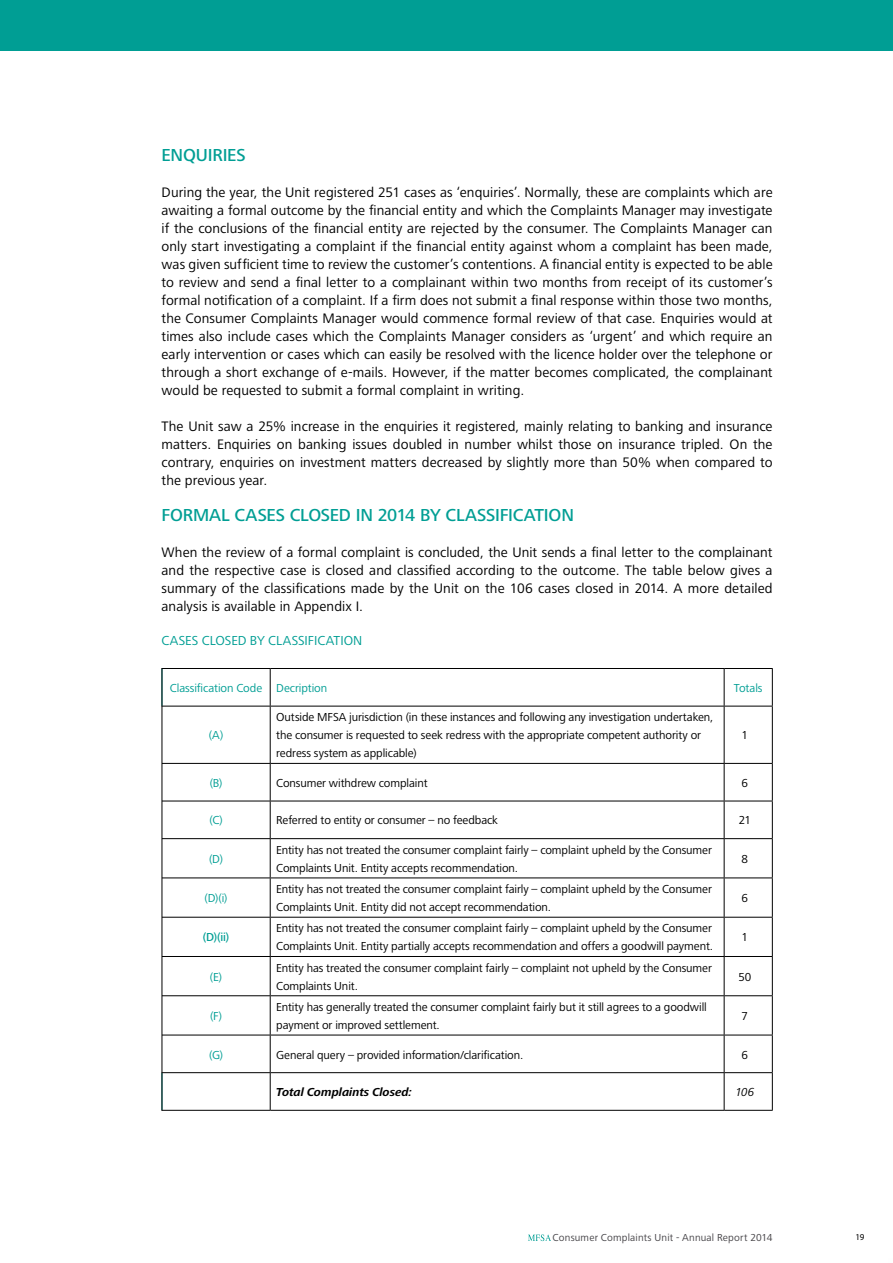
<style>
.page{position:relative;width:893px;height:1263px;background:#fff}
.page>*{position:absolute;margin:0;border:0;box-sizing:border-box;transform-origin:0 0}
.t1{font:500 18px "Frutiger Next LT";letter-spacing:-.01em;color:#009e94}
.t2{font:14.25px/18px "Frutiger Next LT";letter-spacing:.005em;color:#000;text-align:justify}
.t3{font:13.5px "Frutiger Next LT";letter-spacing:.04em;color:#009e94}
.t4{font:12px/18px "Frutiger Next LT";letter-spacing:-.01em;color:#000}
.t5{font:12px "Frutiger Next LT";letter-spacing:-.005em;color:#009e94}
.t6{font:italic 700 12px "Frutiger Next LT";letter-spacing:-.005em;color:#000}
.t7{font:500 12px "Frutiger Next LT";color:#009e94}
.t8{font:italic 12px "Frutiger Next LT";color:#000}
.t9{font:10.5px "Frutiger Next LT";letter-spacing:.015em;color:#454347}
.t10{font:9px "Myriad Pro";color:#000}
</style>
<div class="page">
<div style="left:0;top:0;width:893px;height:51px;background:#009e94"></div>
<svg style="left:528px;top:1234px;width:23px;height:7px"></svg>
<svg style="left:163px;top:1073px;width:561px;height:37px"></svg>
<hr style="left:270px;top:668px;width:454px;height:1px;background:#000">
<hr style="left:724px;top:668px;width:49px;height:1px;background:#000">
<hr style="left:724px;top:669px;width:1px;height:37px;background:#000">
<hr style="left:772px;top:669px;width:1px;height:37px;background:#000">
<hr style="left:270px;top:706px;width:454px;height:1px;background:#000">
<hr style="left:724px;top:706px;width:49px;height:1px;background:#000">
<hr style="left:724px;top:706px;width:1px;height:57px;background:#000">
<hr style="left:772px;top:706px;width:1px;height:57px;background:#000">
<hr style="left:270px;top:763px;width:454px;height:1px;background:#000">
<hr style="left:724px;top:763px;width:49px;height:1px;background:#000">
<hr style="left:724px;top:764px;width:1px;height:37px;background:#000">
<hr style="left:772px;top:764px;width:1px;height:37px;background:#000">
<hr style="left:270px;top:801px;width:454px;height:1px;background:#000">
<hr style="left:724px;top:801px;width:49px;height:1px;background:#000">
<hr style="left:724px;top:801px;width:1px;height:37px;background:#000">
<hr style="left:772px;top:801px;width:1px;height:37px;background:#000">
<hr style="left:270px;top:838px;width:454px;height:1px;background:#000">
<hr style="left:724px;top:838px;width:49px;height:1px;background:#000">
<hr style="left:724px;top:839px;width:1px;height:38px;background:#000">
<hr style="left:772px;top:839px;width:1px;height:38px;background:#000">
<hr style="left:270px;top:877px;width:454px;height:1px;background:#000">
<hr style="left:724px;top:877px;width:49px;height:1px;background:#000">
<hr style="left:724px;top:878px;width:1px;height:39px;background:#000">
<hr style="left:772px;top:878px;width:1px;height:39px;background:#000">
<hr style="left:270px;top:917px;width:454px;height:1px;background:#000">
<hr style="left:724px;top:917px;width:49px;height:1px;background:#000">
<hr style="left:724px;top:917px;width:1px;height:39px;background:#000">
<hr style="left:772px;top:917px;width:1px;height:39px;background:#000">
<hr style="left:270px;top:956px;width:454px;height:1px;background:#000">
<hr style="left:724px;top:956px;width:49px;height:1px;background:#000">
<hr style="left:724px;top:957px;width:1px;height:38px;background:#000">
<hr style="left:772px;top:957px;width:1px;height:38px;background:#000">
<hr style="left:270px;top:995px;width:454px;height:1px;background:#000">
<hr style="left:724px;top:995px;width:49px;height:1px;background:#000">
<hr style="left:724px;top:996px;width:1px;height:39px;background:#000">
<hr style="left:772px;top:996px;width:1px;height:39px;background:#000">
<hr style="left:270px;top:1035px;width:454px;height:1px;background:#000">
<hr style="left:724px;top:1035px;width:49px;height:1px;background:#000">
<hr style="left:724px;top:1035px;width:1px;height:37px;background:#000">
<hr style="left:772px;top:1035px;width:1px;height:37px;background:#000">
<hr style="left:270px;top:1072px;width:454px;height:1px;background:#000">
<hr style="left:724px;top:1072px;width:49px;height:1px;background:#000">
<hr style="left:724px;top:1073px;width:1px;height:37px;background:#000">
<hr style="left:772px;top:1073px;width:1px;height:37px;background:#000">
<hr style="left:270px;top:1110px;width:454px;height:1px;background:#000">
<hr style="left:724px;top:1110px;width:49px;height:1px;background:#000">
<hr style="left:162px;top:668px;width:108px;height:1px;background:#000">
<hr style="left:270px;top:669px;width:1px;height:37px;background:#000">
<hr style="left:162px;top:706px;width:108px;height:1px;background:#000">
<hr style="left:270px;top:706px;width:1px;height:57px;background:#000">
<hr style="left:162px;top:763px;width:108px;height:1px;background:#000">
<hr style="left:270px;top:764px;width:1px;height:37px;background:#000">
<hr style="left:162px;top:801px;width:108px;height:1px;background:#000">
<hr style="left:270px;top:801px;width:1px;height:37px;background:#000">
<hr style="left:162px;top:838px;width:108px;height:1px;background:#000">
<hr style="left:270px;top:839px;width:1px;height:38px;background:#000">
<hr style="left:162px;top:877px;width:108px;height:1px;background:#000">
<hr style="left:270px;top:878px;width:1px;height:39px;background:#000">
<hr style="left:162px;top:917px;width:108px;height:1px;background:#000">
<hr style="left:270px;top:917px;width:1px;height:39px;background:#000">
<hr style="left:162px;top:956px;width:108px;height:1px;background:#000">
<hr style="left:270px;top:957px;width:1px;height:38px;background:#000">
<hr style="left:162px;top:995px;width:108px;height:1px;background:#000">
<hr style="left:270px;top:996px;width:1px;height:39px;background:#000">
<hr style="left:162px;top:1035px;width:108px;height:1px;background:#000">
<hr style="left:270px;top:1035px;width:1px;height:37px;background:#000">
<hr style="left:162px;top:1072px;width:108px;height:1px;background:#000">
<hr style="left:270px;top:1073px;width:1px;height:37px;background:#000">
<hr style="left:162px;top:1110px;width:108px;height:1px;background:#000">
<hr style="left:162px;top:668px;width:1px;height:442px;background:#000">
<p class="t1" style="left:162px;top:145px;width:84px">ENQUIRIES</p>
<p class="t2" style="left:162px;top:183px;width:613px">During the year, the Unit registered 251 cases as ‘enquiries’. Normally, these are complaints which are awaiting a formal outcome by the financial entity and which the Complaints Manager may investigate if the conclusions of the financial entity are rejected by the consumer. The Complaints Manager can only start investigating a complaint if the financial entity against whom a complaint has been made, was given sufficient time to review the customer’s contentions. A financial entity is expected to be able to review and send a final letter to a complainant within two months from receipt of its customer’s formal notification of a complaint. If a firm does not submit a final response within those two months, the Consumer Complaints Manager would commence formal review of that case. Enquiries would at times also include cases which the Complaints Manager considers as ‘urgent’ and which require an early intervention or cases which can easily be resolved with the licence holder over the telephone or through a short exchange of e-mails. However, if the matter becomes complicated, the complainant would be requested to submit a formal complaint in writing.</p>
<p class="t2" style="left:162px;top:417px;width:613px">The Unit saw a 25% increase in the enquiries it registered, mainly relating to banking and insurance matters. Enquiries on banking issues doubled in number whilst those on insurance tripled. On the contrary, enquiries on investment matters decreased by slightly more than 50% when compared to the previous year.</p>
<p class="t1" style="left:162px;top:505px;width:414px">FORMAL CASES CLOSED IN 2014 BY CLASSIFICATION</p>
<p class="t2" style="left:162px;top:543px;width:613px">When the review of a formal complaint is concluded, the Unit sends a final letter to the complainant and the respective case is closed and classified according to the outcome. The table below gives a summary of the classifications made by the Unit on the 106 cases closed in 2014. A more detailed analysis is available in Appendix I.</p>
<p class="t3" style="left:162px;top:633px;width:17px">Cases</p>
<p class="t3" style="left:202px;top:633px;width:23px">closed</p>
<p class="t3" style="left:250px;top:633px;width:41px">by classification</p>
<p class="t5" style="left:170px;top:681px;width:159px">Classification Code Decription</p>
<p class="t5" style="left:734px;top:681px;width:30px">Totals</p>
<p class="t5" style="left:209px;top:729px;width:16px">(A)</p>
<p class="t4" style="left:276px;top:708px;width:439px">Outside M FSA jurisdiction (in these instances and following any investigation undertaken, the consumer is requested to seek redress with the appropriate competent authority or redress system as applicable)</p>
<p class="t4" style="left:742px;top:726px;width:8px">1</p>
<p class="t5" style="left:210px;top:776px;width:14px">(B)</p>
<p class="t4" style="left:276px;top:774px;width:153px">Consumer withdrew complaint</p>
<p class="t4" style="left:742px;top:774px;width:8px">6</p>
<p class="t5" style="left:209px;top:814px;width:15px">(C)</p>
<p class="t4" style="left:276px;top:811px;width:223px">Referred to entity or consumer – no feedback</p>
<p class="t4" style="left:739px;top:811px;width:14px">21</p>
<p class="t5" style="left:209px;top:852px;width:15px">(D)</p>
<p class="t4" style="left:276px;top:841px;width:437px">Entity has not treated the consumer complaint fairly – complaint upheld by the Consumer<br>Complaints Unit. Entity accepts recommendation.</p>
<p class="t4" style="left:742px;top:850px;width:8px">8</p>
<p class="t5" style="left:205px;top:891px;width:24px">(D)(i)</p>
<p class="t4" style="left:276px;top:880px;width:437px">Entity has not treated the consumer complaint fairly – complaint upheld by the Consumer<br>Complaints Unit. Entity did not accept recommendation.</p>
<p class="t4" style="left:742px;top:889px;width:8px">6</p>
<p class="t7" style="left:203px;top:931px;width:28px">(D)(II)</p>
<p class="t4" style="left:276px;top:919px;width:438px">Entity has not treated the consumer complaint fairly – complaint upheld by the Consumer<br>Complaints Unit. Entity partially accepts recommendation and offers a goodwill payment.</p>
<p class="t4" style="left:742px;top:928px;width:8px">1</p>
<p class="t5" style="left:210px;top:970px;width:14px">(E)</p>
<p class="t4" style="left:276px;top:959px;width:437px">Entity has treated the consumer complaint fairly – complaint not upheld by the Consumer<br>Complaints Unit.</p>
<p class="t4" style="left:738px;top:968px;width:14px">50</p>
<p class="t5" style="left:210px;top:1009px;width:13px">(F)</p>
<p class="t4" style="left:276px;top:998px;width:432px">Entity has generally treated the consumer complaint fairly but it still agrees to a goodwill payment or improved settlement.</p>
<p class="t4" style="left:742px;top:1007px;width:8px">7</p>
<p class="t5" style="left:209px;top:1048px;width:15px">(G)</p>
<p class="t4" style="left:276px;top:1045px;width:249px">General query – provided information/clarification.</p>
<p class="t4" style="left:742px;top:1045px;width:8px">6</p>
<p class="t6" style="left:276px;top:1085px;width:137px">Total Complaints Closed:</p>
<p class="t8" style="left:735px;top:1085px;width:20px">106</p>
<p class="t9" style="left:553px;top:1232px;width:222px">Consumer Complaints Unit - Annual Report 2014</p>
<p class="t10" style="left:855px;top:1231px;width:10px">19</p>
</div>
